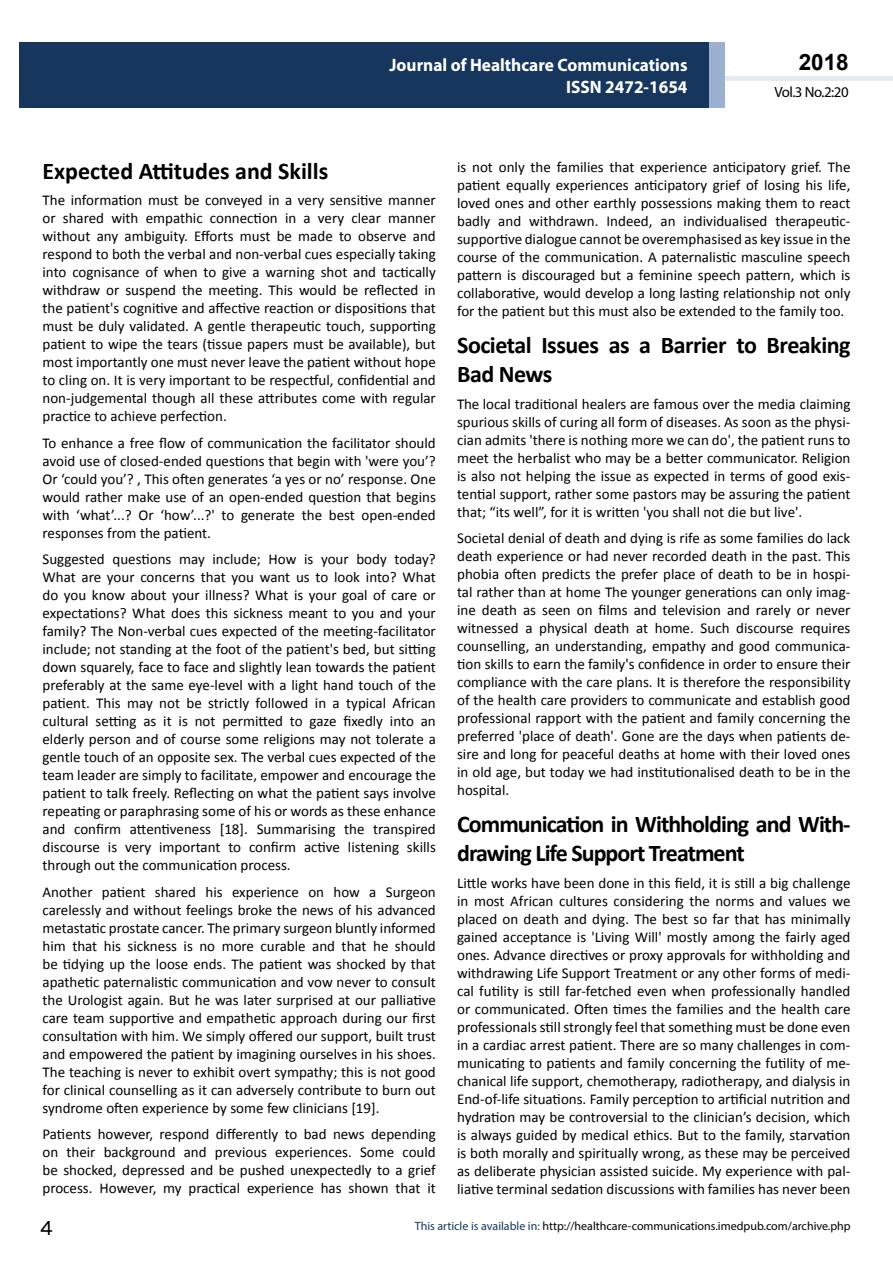
<style>
.page{position:relative;width:893px;height:1263px;background:#fff}
.page>*{position:absolute;margin:0;border:0;box-sizing:border-box;transform-origin:0 0}
.t1{font:25.5px "Tunga";color:#000}
.t2{font:700 24px/28.8px "Calibri";letter-spacing:-.03em;color:#000}
.t3{font:700 24px "Calibri";color:#000}
.t4{font:700 22.5px "Arial";color:#000}
.t5{font:700 18px/21.6px "Myriad Pro";color:#fff;text-align:right;scale:.96 1}
.t6{font:15px/18px "Calibri";color:#000;text-align:justify}
.t7{font:14.85px "Myriad Pro";letter-spacing:-.03em;color:#000}
.t8{font:12px "Myriad Pro";color:#000}
.s1{color:#16365d}
</style>
<div class="page">
<div style="left:725px;top:76px;width:168px;height:5px;background:#e4ebf2"></div>
<div style="left:19px;top:42px;width:690px;height:66px;background:#16365d"></div>
<div style="left:709px;top:42px;width:16px;height:66px;background:#9bb1cf"></div>
<p class="t5" style="left:389px;top:54px;width:312px">Journal of Healthcare Communications<br>ISSN 2472-1654</p>
<p class="t5" style="left:517px;top:53px;width:198px">ARCHIVOS DE MEDICINA<br>ISSN 1698-9 65</p>
<h3 class="t4" style="left:799px;top:47px;width:52px">2018</h3>
<p class="t7" style="left:774px;top:83px;width:76px">Vol.3 No.2:20</p>
<h2 class="t3" style="left:43px;top:155px;width:287px">Expected Attitudes and Skills</h2>
<p class="t6" style="left:43px;top:191px;width:395px">The information must be conveyed in a very sensitive manner or shared with empathic connection in a very clear manner without any ambiguity. Efforts must be made to observe and respond to both the verbal and non-verbal cues especially taking into cognisance of when to give a warning shot and tactically withdraw or suspend the meeting. This would be reflected in the patient's cognitive and affective reaction or dispositions that must be duly validated. A gentle therapeutic touch, supporting patient to wipe the tears (tissue papers must be available), but most importantly one must never leave the patient without hope to cling on. It is very important to be respectful, confidential and non-judgemental though all these attributes come with regular practice to achieve perfection.</p>
<p class="t6" style="left:43px;top:434px;width:395px">To enhance a free flow of communication the facilitator should avoid use of closed-ended questions that begin with 'were you’?<br>Or ‘could you’? , This often generates ‘a yes or no’ response. One would rather make use of an open-ended question that begins with ‘what’...? Or ‘how’...?' to generate the best open-ended responses from the patient.</p>
<p class="t6" style="left:43px;top:550px;width:395px">Suggested questions may include; How is your body today?<br>What are your concerns that you want us to look into? What do you know about your illness? What is your goal of care or expectations? What does this sickness meant to you and your family? The Non-verbal cues expected of the meeting-facilitator include; not standing at the foot of the patient's bed, but sitting down squarely, face to face and slightly lean towards the patient preferably at the same eye-level with a light hand touch of the patient. This may not be strictly followed in a typical African cultural setting as it is not permitted to gaze fixedly into an elderly person and of course some religions may not tolerate a gentle touch of an opposite sex. The verbal cues expected of the team leader are simply to facilitate, empower and encourage the patient to talk freely. Reflecting on what the patient says involve repeating or paraphrasing some of his or words as these enhance and confirm attentiveness [18]. Summarising the transpired discourse is very important to confirm active listening skills through out the communication process.</p>
<p class="t6" style="left:43px;top:883px;width:395px">Another patient shared his experience on how a Surgeon carelessly and without feelings broke the news of his advanced metastatic prostate cancer. The primary surgeon bluntly informed him that his sickness is no more curable and that he should be tidying up the loose ends. The patient was shocked by that apathetic paternalistic communication and vow never to consult the Urologist again. But he was later surprised at our palliative care team supportive and empathetic approach during our first consultation with him. We simply offered our support, built trust and empowered the patient by imagining ourselves in his shoes.<br>The teaching is never to exhibit overt sympathy; this is not good for clinical counselling as it can adversely contribute to burn out syndrome often experience by some few clinicians [19].</p>
<p class="t6" style="left:43px;top:1125px;width:395px">Patients however, respond differently to bad news depending on their background and previous experiences. Some could be shocked, depressed and be pushed unexpectedly to a grief process. However, my practical experience has shown that it</p>
<p class="t6" style="left:457px;top:158px;width:395px">is not only the families that experience anticipatory grief. The patient equally experiences anticipatory grief of losing his life, loved ones and other earthly possessions making them to react badly and withdrawn. Indeed, an individualised therapeutic&shy;supportive dialogue cannot be overemphasised as key issue in the course of the communication. A paternalistic masculine speech pattern is discouraged but a feminine speech pattern, which is collaborative, would develop a long lasting relationship not only for the patient but this must also be extended to the family too.</p>
<h2 class="t2" style="left:457px;top:331px;width:395px">Societal Issues as a Barrier to Breaking<br>Bad News</h2>
<p class="t6" style="left:457px;top:395px;width:395px">The local traditional healers are famous over the media claiming spurious skills of curing all form of diseases. As soon as the physi&shy;cian admits 'there is nothing more we can do', the patient runs to meet the herbalist who may be a better communicator. Religion is also not helping the issue as expected in terms of good exis&shy;tential support, rather some pastors may be assuring the patient that; “its well”, for it is written 'you shall not die but live'.</p>
<p class="t6" style="left:457px;top:529px;width:395px">Societal denial of death and dying is rife as some families do lack death experience or had never recorded death in the past. This phobia often predicts the prefer place of death to be in hospi&shy;tal rather than at home The younger generations can only imag&shy;ine death as seen on films and television and rarely or never witnessed a physical death at home. Such discourse requires counselling, an understanding, empathy and good communica&shy;tion skills to earn the family's confidence in order to ensure their compliance with the care plans. It is therefore the responsibility of the health care providers to communicate and establish good professional rapport with the patient and family concerning the preferred 'place of death'. Gone are the days when patients de&shy;sire and long for peaceful deaths at home with their loved ones in old age, but today we had institutionalised death to be in the hospital.</p>
<h2 class="t2" style="left:457px;top:810px;width:395px">Communication in Withholding and With&shy;drawing Life Support Treatment</h2>
<p class="t6" style="left:457px;top:874px;width:395px">Little works have been done in this field, it is still a big challenge in most African cultures considering the norms and values we placed on death and dying. The best so far that has minimally gained acceptance is 'Living Will' mostly among the fairly aged ones. Advance directives or proxy approvals for withholding and withdrawing Life Support Treatment or any other forms of medi&shy;cal futility is still far-fetched even when professionally handled or communicated. Often times the families and the health care professionals still strongly feel that something must be done even in a cardiac arrest patient. There are so many challenges in com&shy;municating to patients and family concerning the futility of me&shy;chanical life support, chemotherapy, radiotherapy, and dialysis in End-of-life situations. Family perception to artificial nutrition and hydration may be controversial to the clinician’s decision, which is always guided by medical ethics. But to the family, starvation is both morally and spiritually wrong, as these may be perceived as deliberate physician assisted suicide. My experience with pal&shy;liative terminal sedation discussions with families has never been</p>
<h1 class="t1" style="left:40px;top:1211px;width:15px">4</h1>
<p class="t8" style="left:415px;top:1218px;width:437px"><span class="s1">This article is available in:</span> http://healthcare-communications.imedpub.com/archive.php</p>
</div>
